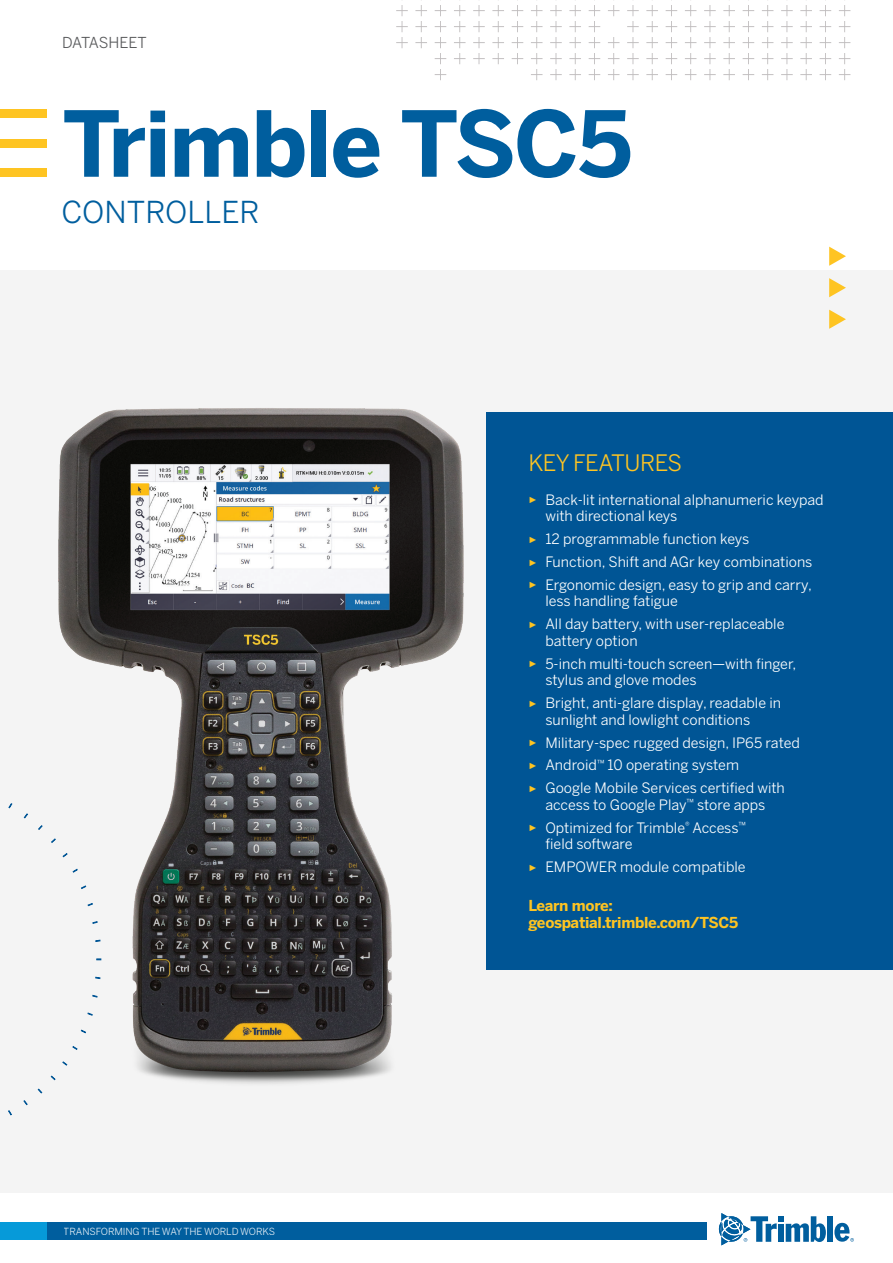
<style>
.page{position:relative;width:893px;height:1263px;background:#fff}
.page>*{position:absolute;margin:0;border:0;box-sizing:border-box;transform-origin:0 0}
.t1{font:700 90px "Benton Sans";letter-spacing:-.02em;color:#005e9e}
.t2{font:30px "Benton Sans";color:#005e9e}
.t3{font:22.5px "Benton Sans";letter-spacing:-.02em;color:#fec422}
.t4{font:700 15px/16.5px "Benton Sans";letter-spacing:-.02em;color:#fec422}
.t5{font:15px "Benton Sans";letter-spacing:-.01em;color:#57585a}
.t6{font:14.25px/23px "Benton Sans";color:#fff}
.t7{font:9.75px "Benton Sans";letter-spacing:-.01em;color:#fff}
.s1{font-family:"Arial";font-size:9px;color:#fec422}
</style>
<div class="page">
<svg style="left:396px;top:0;width:454px;height:80px"></svg>
<div style="left:0;top:110px;width:47px;height:8px;background:#fec422"></div>
<div style="left:0;top:139px;width:47px;height:8px;background:#fec422"></div>
<div style="left:0;top:168px;width:47px;height:8px;background:#fec422"></div>
<div style="left:827px;top:1216px;width:6px;height:26px;background:#005e9e"></div>
<svg style="left:719px;top:1213px;width:107px;height:32px"></svg>
<svg style="left:834px;top:1223px;width:20px;height:19px"></svg>
<div style="left:0;top:1222px;width:704px;height:17px;background:#069ad9"></div>
<div style="left:47px;top:1222px;width:659px;height:17px;background:#005e9e"></div>
<div style="left:0;top:270px;width:893px;height:923px;background:#f4f4f4"></div>
<div style="left:486px;top:412px;width:407px;height:557px;background:#005595"></div>
<svg style="left:8px;top:1110px;width:4px;height:5px"></svg>
<svg style="left:8px;top:803px;width:5px;height:5px"></svg>
<img style="left:23px;top:408px;width:505px;height:698px">
<svg style="left:829px;top:247px;width:17px;height:19px"></svg>
<svg style="left:829px;top:278px;width:17px;height:19px"></svg>
<svg style="left:829px;top:310px;width:17px;height:19px"></svg>
<p class="t5" style="left:62px;top:34px;width:86px">DATASHEET</p>
<h1 class="t1" style="left:62px;top:87px;width:571px">Trimble TSC5</h1>
<h2 class="t2" style="left:62px;top:195px;width:199px">CONTROLLER</h2>
<p class="t7" style="left:64px;top:1225px;width:213px">TRANSFORMING THE WAY THE WORLD WORKS</p>
<h3 class="t3" style="left:528px;top:450px;width:155px">KEY FEATURES</h3>
<p class="t6" style="left:545px;top:491px;width:280px;line-height:16.5px;text-indent:-17px"><span class="s1">►</span> Back-lit international alphanumeric keypad with directional keys</p>
<p class="t6" style="left:528px;top:527px;width:286px"><span class="s1">►</span> 12 programmable function keys<br><span class="s1">►</span> Function, Shift and AGr key combinations <span class="s1">►</span> Ergonomic design, easy to grip and carry,</p>
<p class="t6" style="left:528px;top:590px;width:258px;text-indent:17px">less handling fatigue<br><span class="s1">►</span> All day battery, with user-replaceable</p>
<p class="t6" style="left:528px;top:629px;width:270px;text-indent:17px">battery option<br><span class="s1">►</span> 5-inch multi-touch screen—with finger,</p>
<p class="t6" style="left:528px;top:669px;width:254px;text-indent:17px">stylus and glove modes<br><span class="s1">►</span> Bright, anti-glare display, readable in</p>
<p class="t6" style="left:528px;top:708px;width:273px;text-indent:17px">sunlight and lowlight conditions<br><span class="s1">►</span> Military-spec rugged design, IP65 rated <span class="s1">►</span> Android<sup>™</sup> 10 operating system<br><span class="s1">►</span> Google Mobile Services certified with</p>
<p class="t6" style="left:528px;top:793px;width:239px;text-indent:17px">access to Google Play<sup>™</sup> store apps <span class="s1">►</span> Optimized for Trimble<sup>®</sup> Access<sup>™</sup></p>
<p class="t6" style="left:528px;top:832px;width:219px;text-indent:17px">field software<br><span class="s1">►</span> EMPOWER module compatible</p>
<p class="t4" style="left:528px;top:898px;width:211px">Learn more: geospatial.trimble.com/TSC5</p>
</div>
